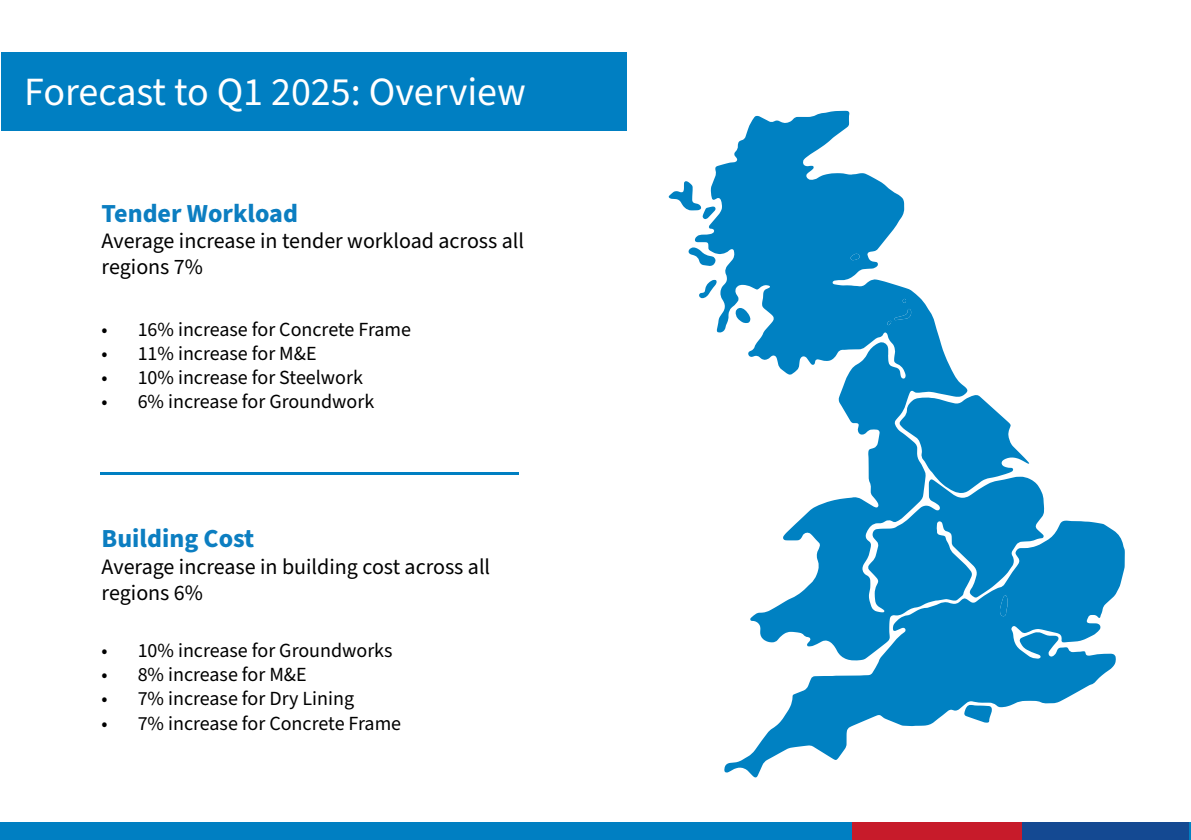
<style>
.page{position:relative;width:1191px;height:840px;background:#fff}
.page>*{position:absolute;margin:0;border:0;box-sizing:border-box;transform-origin:0 0}
.t1{font:40px "Source Sans Pro";color:#fff}
.t2{font:700 26px "Source Sans Pro";color:#0c7ec1}
.t3{font:22px/26.4px "Source Sans Pro";color:#000}
.t4{font:20px "Source Sans Pro";color:#000}
</style>
<div class="page">
<svg style="left:695px;top:111px;width:349px;height:409px"></svg>
<svg style="left:724px;top:520px;width:400px;height:257px;fill:#0081c2"></svg>
<svg style="left:899px;top:394px;width:130px;height:99px"></svg>
<svg style="left:964px;top:704px;width:28px;height:18px"></svg>
<svg style="left:688px;top:247px;width:27px;height:19px"></svg>
<svg style="left:735px;top:307px;width:15px;height:16px"></svg>
<svg style="left:698px;top:280px;width:18px;height:18px"></svg>
<svg style="left:668px;top:181px;width:48px;height:38px"></svg>
<svg style="left:850px;top:253px;width:9px;height:7px"></svg>
<svg style="left:887px;top:298px;width:24px;height:27px"></svg>
<svg style="left:999px;top:595px;width:8px;height:21px"></svg>
<div style="left:1px;top:52px;width:625px;height:78px;background:#007fc2"></div>
<hr style="left:100px;top:471px;width:419px;height:3px;background:#007fc2">
<div style="left:0;top:822px;width:1191px;height:17px;background:#007fc2"></div>
<div style="left:852px;top:822px;width:170px;height:17px;background:#c71b2a"></div>
<div style="left:1022px;top:822px;width:169px;height:17px;background:#144992"></div>
<svg style="left:1189px;top:822px;width:2px;height:17px"></svg>
<h1 class="t1" style="left:24px;top:64px;width:503px">Forecast to Q1 2025: Overview</h1>
<h2 class="t2" style="left:102px;top:195px;width:198px">Tender Workload</h2>
<p class="t3" style="left:102px;top:228px;width:424px">Average increase in tender workload across all regions 7%</p>
<p class="t4" style="left:102px;top:316px;width:311px">• 16% increase for Concrete Frame</p>
<p class="t4" style="left:102px;top:340px;width:216px">• 11% increase for M&amp;E</p>
<p class="t4" style="left:102px;top:364px;width:263px">• 10% increase for Steelwork</p>
<p class="t4" style="left:102px;top:388px;width:274px">• 6% increase for Groundwork</p>
<h2 class="t2" style="left:102px;top:520px;width:154px">Building Cost</h2>
<p class="t3" style="left:102px;top:553px;width:390px">Average increase in building cost across all regions 6%</p>
<p class="t4" style="left:102px;top:637px;width:292px">• 10% increase for Groundworks</p>
<p class="t4" style="left:102px;top:661px;width:206px">• 8% increase for M&amp;E</p>
<p class="t4" style="left:102px;top:685px;width:254px">• 7% increase for Dry Lining</p>
<p class="t4" style="left:102px;top:709px;width:301px">• 7% increase for Concrete Frame</p>
</div>
